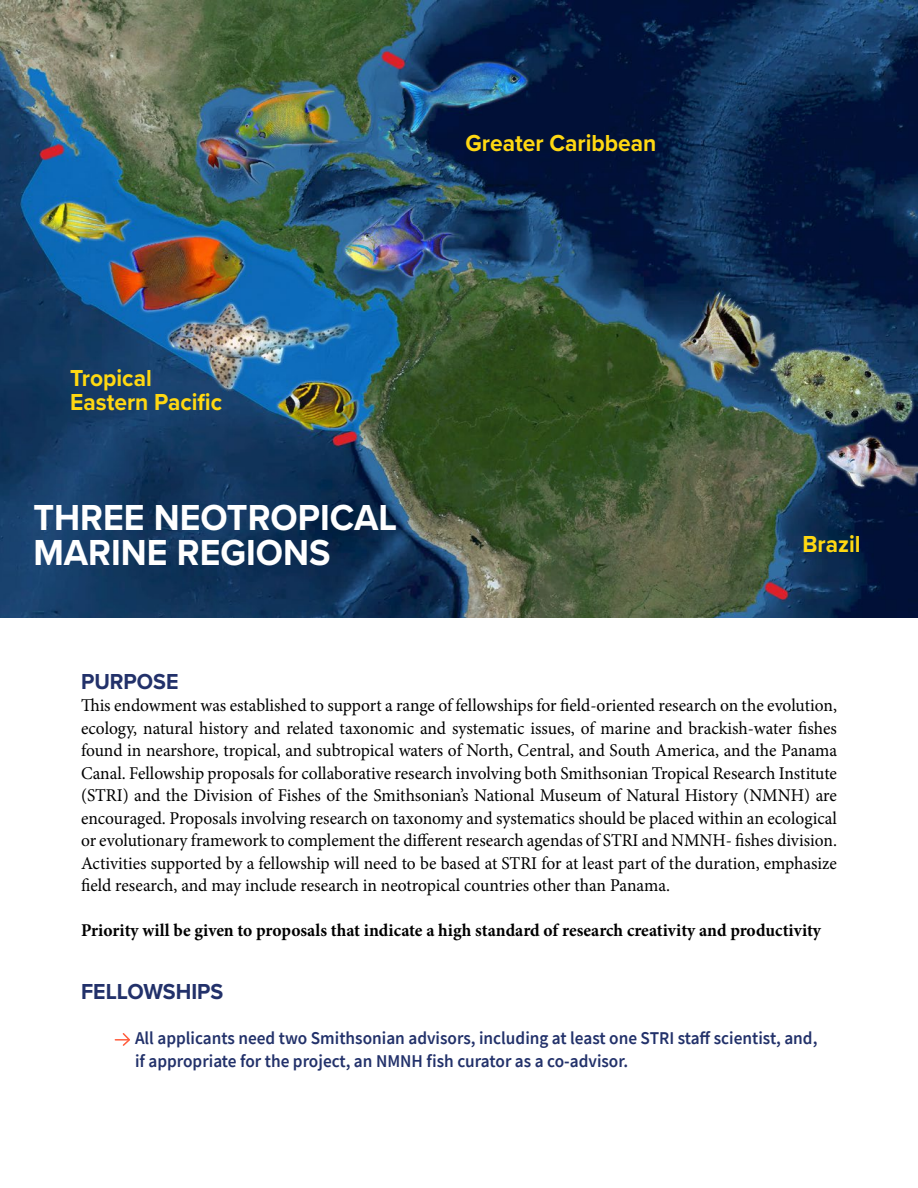
<style>
.page{position:relative;width:918px;height:1188px;background:#fff}
.page>*{position:absolute;margin:0;border:0;box-sizing:border-box;transform-origin:0 0}
.t1{font:700 37.5px/34.5px "Proxima Nova";color:#fff;scale:.95 1}
.t2{font:700 24px/24px "Proxima Nova";color:#ffd812;scale:.95 1}
.t3{font:700 22.5px "Proxima Nova";color:#22316a;scale:.95 1}
.t4{font:18px/22.5px "Minion Pro";color:#000;text-align:justify}
.t5{font:600 18px/22.5px "Source Sans Pro";color:#22316a;scale:.96 1}
.t6{font:700 18px "Minion Pro";color:#000}
</style>
<div class="page">
<svg style="left:115px;top:1033px;width:15px;height:13px"></svg>
<img style="left:0;top:0;width:918px;height:618px">
<h2 class="t2" style="left:465px;top:130px;width:202px">Greater Caribbean</h2>
<h2 class="t2" style="left:70px;top:366px;width:162px">Tropical<br>Eastern Pacific</h2>
<h1 class="t1" style="left:33px;top:500px;width:384px">THREE NEOTROPICAL<br>MARINE REGIONS</h1>
<h2 class="t2" style="left:802px;top:532px;width:63px">Brazil</h2>
<p class="t3" style="left:81px;top:665px;width:104px">PURPOSE</p>
<p class="t4" style="left:81px;top:695px;width:758px">This endowment was established to support a range of fellowships for field-oriented research on the evolution, ecology, natural history and related taxonomic and systematic issues, of marine and brackish-water fishes found in nearshore, tropical, and subtropical waters of North, Central, and South America, and the Panama Canal. Fellowship proposals for collaborative research involving both Smithsonian Tropical Research Institute (STRI) and the Division of Fishes of the Smithsonian’s National Museum of Natural History (NMNH) are encouraged. Proposals involving research on taxonomy and systematics should be placed within an ecological or evolutionary framework to complement the different research agendas of STRI and NMNH- fishes division.<br>Activities supported by a fellowship will need to be based at STRI for at least part of the duration, emphasize field research, and may include research in neotropical countries other than Panama.</p>
<p class="t6" style="left:81px;top:918px;width:742px">Priority will be given to proposals that indicate a high standard of research creativity and productivity</p>
<p class="t3" style="left:81px;top:975px;width:151px">FELLOWSHIPS</p>
<p class="t5" style="left:135px;top:1027px;width:712px">All applicants need two Smithsonian advisors, including at least one STRI staff scientist, and, if appropriate for the project, an NMNH fish curator as a co-advisor.</p>
</div>
